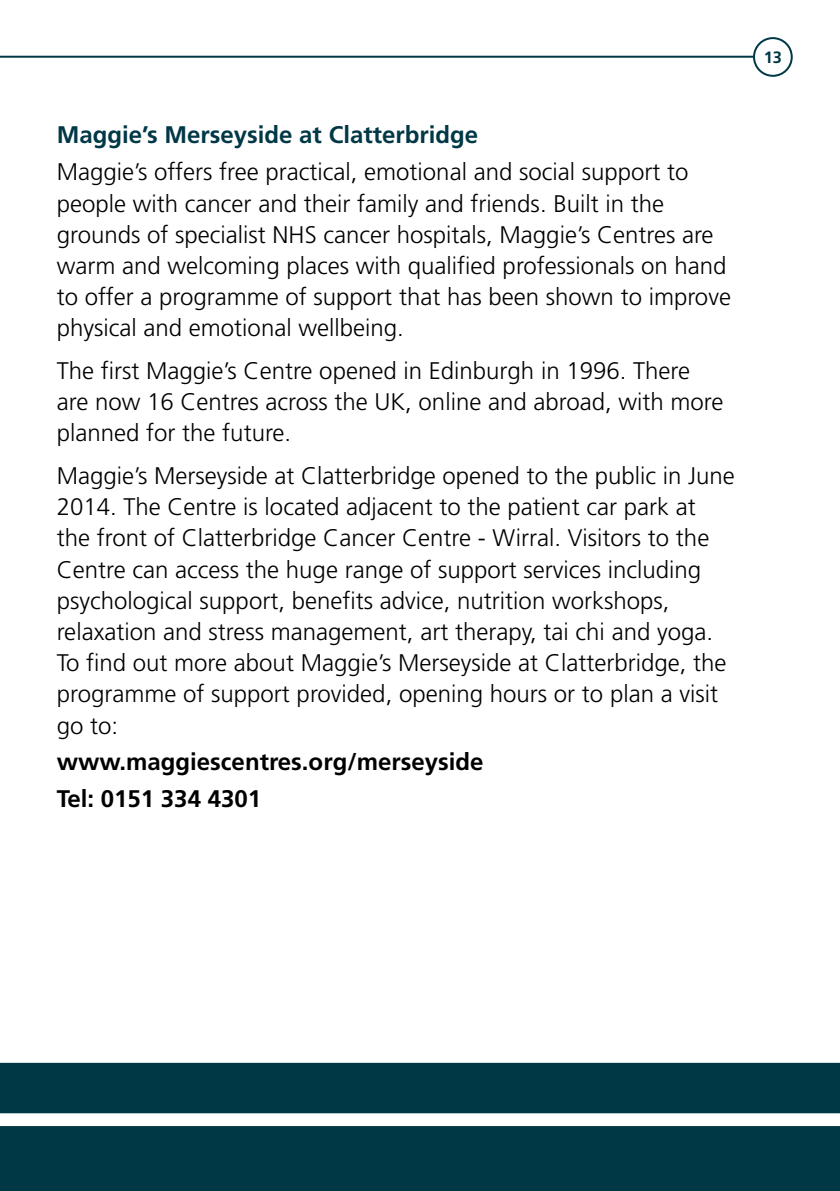
<style>
.page{position:relative;width:840px;height:1191px;background:#fff}
.page>*{position:absolute;margin:0;border:0;box-sizing:border-box;transform-origin:0 0}
.t1{font:300 24px/31.2px "Frutiger";color:#000}
.t2{font:700 24px/36.8px "Frutiger";color:#000}
.t3{font:700 24px "Frutiger";color:#003846}
.t4{font:700 16.4px "Frutiger";color:#003846}
</style>
<div class="page">
<div style="left:0;top:1062px;width:839px;height:129px;background:#003846"></div>
<hr style="left:0;top:56px;width:791px;height:2px;background:#003846">
<div style="left:753px;top:38px;width:38px;height:38px;background:#fff;border-radius:50%"></div>
<div style="left:752px;top:37px;width:40px;height:40px;border:2px solid #003846;border-radius:50%"></div>
<svg style="left:0;top:1113px;width:839px;height:13px"></svg>
<p class="t3" style="left:57px;top:121px;width:422px">Maggie’s Merseyside at Clatterbridge</p>
<p class="t1" style="left:57px;top:156px;width:675px">Maggie’s offers free practical, emotional and social support to people with cancer and their family and friends. Built in the grounds of specialist NHS cancer hospitals, Maggie’s Centres are warm and welcoming places with qualified professionals on hand to offer a programme of support that has been shown to improve physical and emotional wellbeing.</p>
<p class="t1" style="left:57px;top:355px;width:668px">The first Maggie’s Centre opened in Edinburgh in 1996. There are now 16 Centres across the UK, online and abroad, with more planned for the future.</p>
<p class="t1" style="left:57px;top:460px;width:679px">Maggie’s Merseyside at Clatterbridge opened to the public in June 2014. The Centre is located adjacent to the patient car park at the front of Clatterbridge Cancer Centre - Wirral. Visitors to the Centre can access the huge range of support services including psychological support, benefits advice, nutrition workshops, relaxation and stress management, art therapy, tai chi and yoga.<br>To find out more about Maggie’s Merseyside at Clatterbridge, the programme of support provided, opening hours or to plan a visit go to:</p>
<p class="t2" style="left:57px;top:743px;width:428px">www.maggiescentres.org/merseyside<br>Tel: 0151 334 4301</p>
<p class="t4" style="left:763px;top:48px;width:20px">13</p>
</div>
